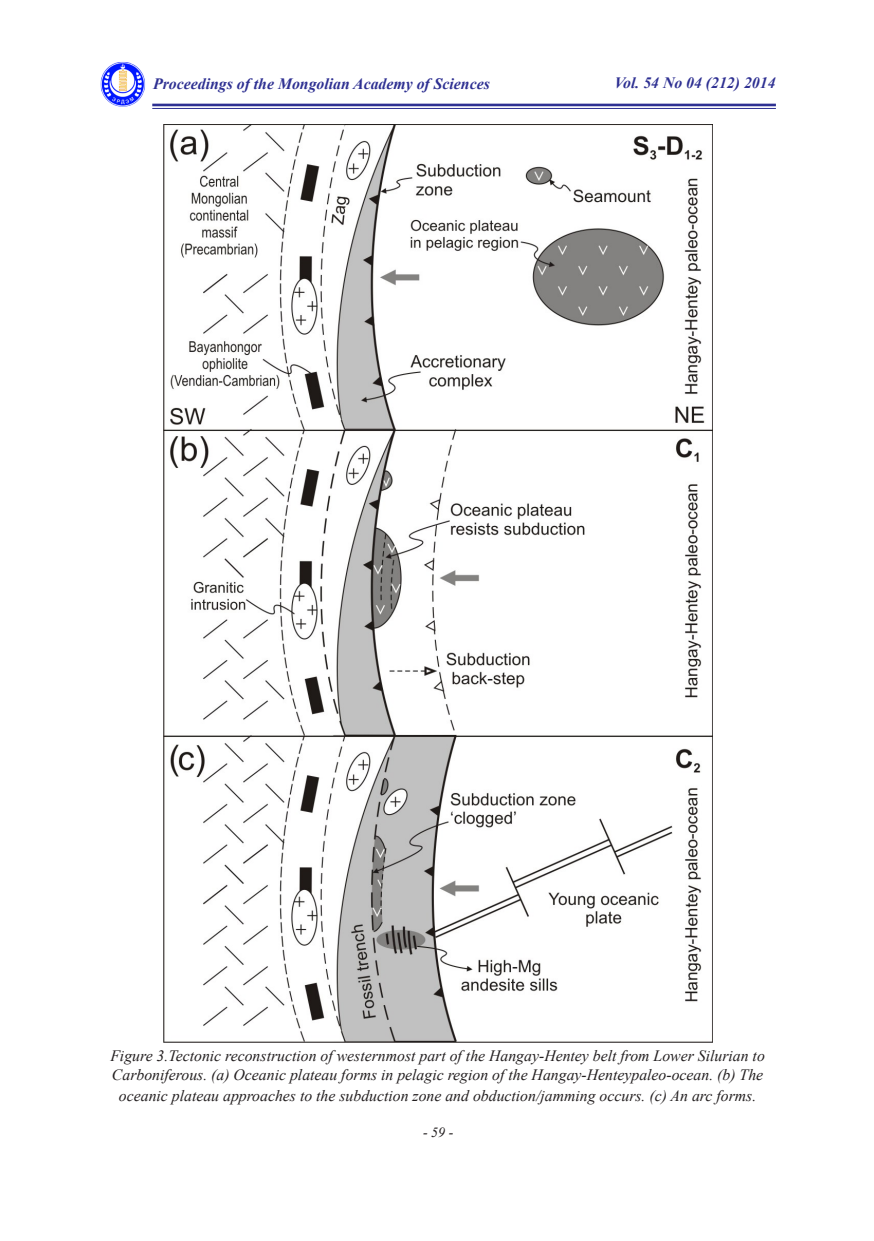
<style>
.page{position:relative;width:874px;height:1241px;background:#fff}
.page>*{position:absolute;margin:0;border:0;box-sizing:border-box;transform-origin:0 0}
.t1{font:italic 15.75px/18.9px "Times New Roman";color:#231f20}
.t2{font:italic 700 15.75px "Times New Roman";color:#2e3092}
.t3{font:italic 14px "Times New Roman";color:#231f20}
</style>
<div class="page">
<hr style="left:152px;top:104px;width:623px;height:2px;background:#2e3092">
<hr style="left:152px;top:108px;width:623px;height:1px;background:#2e3092">
<img style="left:100px;top:62px;width:45px;height:45px">
<img style="left:163px;top:124px;width:548px;height:918px">
<p class="t2" style="left:153px;top:73px;width:338px">Proceedings of the Mongolian Academy of Sciences</p>
<p class="t2" style="left:614px;top:72px;width:162px">Vol. 54 No 04 (212) 2014</p>
<p class="t1" style="left:110px;top:1046px;width:655px">Figure 3.Tectonic reconstruction of westernmost part of the Hangay-Hentey belt from Lower Silurian to<br>Carboniferous. (a) Oceanic plateau forms in pelagic region of the Hangay-Henteypaleo-ocean. (b) The</p>
<p class="t1" style="left:119px;top:1086px;width:638px">oceanic plateau approaches to the subduction zone and obduction/jamming occurs. (c) An arc forms.</p>
<p class="t3" style="left:423px;top:1122px;width:32px">- 59 -</p>
</div>
